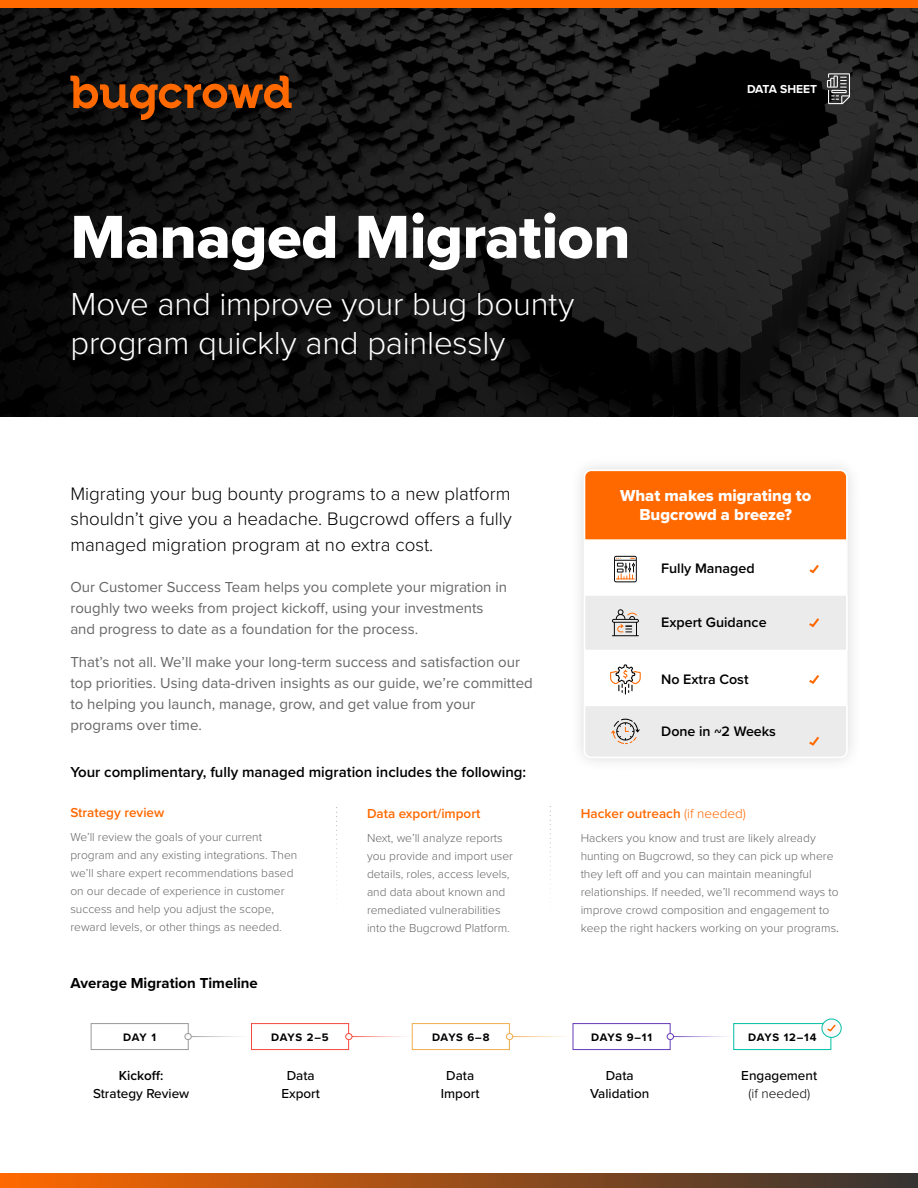
<style>
.page{position:relative;width:918px;height:1188px;background:#fff}
.page>*{position:absolute;margin:0;border:0;box-sizing:border-box;transform-origin:0 0}
.t1{font:63px "Proxima Nova Extrabld";letter-spacing:-.01em;color:#fff}
.t2{font:300 33px/39px "Proxima Nova";letter-spacing:-.005em;color:#fff}
.t3{font:300 18.75px/25.5px "Proxima Nova";color:#000;text-align:justify}
.t4{font:16.5px/19.5px "Proxima Nova Extrabld";color:#fff;text-align:center}
.t5{font:15px/21px "Proxima Nova";color:#666}
.t6{font:600 15px "Proxima Nova";color:#000}
.t7{font:700 15px "Proxima Nova";color:#000}
.t8{font:600 14.25px "Proxima Nova";color:#000}
.t9{font:500 13.5px/18px "Proxima Nova";color:#000;text-align:center}
.t10{font:600 13.5px "Proxima Nova";color:#ff6900}
.t11{font:300 13.5px "Proxima Nova";color:#000}
.t12{font:600 13.5px "Proxima Nova";color:#000}
.t13{font:300 12px/18px "Proxima Nova";color:#666}
.t14{font:700 12px "Proxima Nova";color:#fff}
.t15{font:700 11.25px "Proxima Nova";letter-spacing:.04em;color:#000}
.s1{font-weight:300}
.s2{font-weight:400}
</style>
<div class="page">
<svg style="left:0;top:8px;width:918px;height:408px;background:#151515"></svg>
<img style="left:917px;top:0;width:1px;height:370px">
<div style="left:0;top:0;width:918px;height:8px;background:#ff6900"></div>
<svg style="left:0;top:1173px;width:918px;height:15px;background:#9a4e19"></svg>
<svg style="left:70px;top:76px;width:222px;height:44px;background:#5d2d0c"></svg>
<div style="left:568px;top:455px;width:295px;height:318px;background:#fafafa"></div>
<div style="left:585px;top:470px;width:262px;height:287px;background:#fff;border-radius:7px"></div>
<div style="left:585px;top:471px;width:262px;height:69px;background:#ff6900"></div>
<svg style="left:827px;top:73px;width:23px;height:31px"></svg>
<svg style="left:336px;top:811px;width:1px;height:88px"></svg>
<svg style="left:550px;top:810px;width:1px;height:88px"></svg>
<div style="left:91px;top:1023px;width:98px;height:27px;border:1px solid #999"></div>
<hr style="left:188px;top:1036px;width:66px;height:1px;background:#999">
<svg style="left:185px;top:1034px;width:6px;height:6px"></svg>
<div style="left:185px;top:1033px;width:7px;height:7px;border:1px solid #999;border-radius:50%"></div>
<div style="left:251px;top:1023px;width:98px;height:27px;border:1px solid #f44a3d"></div>
<hr style="left:349px;top:1036px;width:66px;height:1px;background:#f44a3d">
<svg style="left:346px;top:1034px;width:6px;height:6px"></svg>
<div style="left:345px;top:1033px;width:7px;height:7px;border:1px solid #f44a3d;border-radius:50%"></div>
<div style="left:412px;top:1023px;width:98px;height:27px;border:1px solid #f0ad4e"></div>
<hr style="left:510px;top:1036px;width:66px;height:1px;background:#f0ad4e">
<div style="left:506px;top:1034px;width:7px;height:6px;background:#fafafa;border-radius:50%"></div>
<div style="left:506px;top:1033px;width:7px;height:7px;border:1px solid #f0ad4e;border-radius:50%"></div>
<div style="left:573px;top:1023px;width:98px;height:27px;border:1px solid #673ab7"></div>
<hr style="left:670px;top:1036px;width:66px;height:1px;background:#673ab7">
<div style="left:667px;top:1034px;width:7px;height:6px;background:#fafafa;border-radius:50%"></div>
<div style="left:667px;top:1033px;width:7px;height:7px;border:1px solid #673ab7;border-radius:50%"></div>
<div style="left:733px;top:1023px;width:98px;height:27px;border:1px solid #00bfa5"></div>
<svg style="left:822px;top:1019px;width:19px;height:18px"></svg>
<div style="left:822px;top:1019px;width:20px;height:19px;border:1px solid #00bfa5;border-radius:50%"></div>
<svg style="left:826px;top:1023px;width:11px;height:10px"></svg>
<svg style="left:614px;top:556px;width:23px;height:26px"></svg>
<svg style="left:809px;top:564px;width:10px;height:10px"></svg>
<div style="left:584px;top:594px;width:264px;height:57px;background:#ebebeb;border:2px solid #fff"></div>
<svg style="left:612px;top:609px;width:27px;height:27px"></svg>
<svg style="left:809px;top:618px;width:11px;height:10px"></svg>
<svg style="left:610px;top:664px;width:31px;height:31px"></svg>
<svg style="left:809px;top:675px;width:11px;height:9px"></svg>
<div style="left:585px;top:706px;width:261px;height:51px;background:#ebebeb"></div>
<h1 class="t1" style="left:70px;top:190px;width:562px">Managed Migration</h1>
<h2 class="t2" style="left:70px;top:283px;width:505px">Move and improve your bug bounty program quickly and painlessly</h2>
<p class="t14" style="left:747px;top:82px;width:72px">DATA SHEET</p>
<h3 class="t3" style="left:70px;top:480px;width:443px">Migrating your bug bounty programs to a new platform shouldn’t give you a headache. Bugcrowd offers a fully managed migration program at no extra cost.</h3>
<p class="t5" style="left:70px;top:576px;width:438px">Our Customer Success Team helps you complete your migration in roughly two weeks from project kickoff, using your investments and progress to date as a foundation for the process.</p>
<p class="t5" style="left:70px;top:652px;width:464px">That’s not all. We’ll make your long-term success and satisfaction our top priorities. Using data-driven insights as our guide, we’re committed to helping you launch, manage, grow, and get value from your programs over time.</p>
<p class="t6" style="left:70px;top:761px;width:457px">Your complimentary, fully managed migration includes the following:</p>
<p class="t10" style="left:70px;top:802px;width:95px">Strategy review</p>
<p class="t13" style="left:70px;top:828px;width:228px">We’ll review the goals of your current program and any existing integrations. Then we’ll share expert recommendations based on our decade of experience in customer success and help you adjust the scope, reward levels, or other things as needed.</p>
<p class="t7" style="left:70px;top:974px;width:189px">Average Migration Timeline</p>
<p class="t10" style="left:367px;top:803px;width:115px">Data export/import</p>
<p class="t13" style="left:367px;top:829px;width:148px">Next, we’ll analyze reports you provide and import user details, roles, access levels, and data about known and remediated vulnerabilities into the Bugcrowd Platform.</p>
<h3 class="t4" style="left:620px;top:485px;width:193px">What makes migrating to<br>Bugcrowd a breeze?</h3>
<p class="t8" style="left:661px;top:558px;width:95px">Fully Managed</p>
<p class="t8" style="left:661px;top:612px;width:107px">Expert Guidance</p>
<p class="t8" style="left:661px;top:668px;width:89px">No Extra Cost</p>
<p class="t8" style="left:661px;top:720px;width:116px">Done in ~2 Weeks</p>
<p class="t10" style="left:581px;top:803px;width:167px">Hacker outreach <span class="s1">(if needed)</span></p>
<p class="t13" style="left:581px;top:829px;width:260px">Hackers you know and trust are likely already hunting on Bugcrowd, so they can pick up where they left off and you can maintain meaningful relationships. If needed, we’ll recommend ways to improve crowd composition and engagement to keep the right hackers working on your programs<span class="s2">.</span></p>
<p class="t15" style="left:123px;top:1031px;width:34px">DAY 1</p>
<p class="t15" style="left:271px;top:1031px;width:59px">DAYS 2–5</p>
<p class="t15" style="left:432px;top:1031px;width:59px">DAYS 6–8</p>
<p class="t15" style="left:591px;top:1031px;width:62px">DAYS 9–11</p>
<p class="t15" style="left:748px;top:1031px;width:70px">DAYS 12–14</p>
<p class="t12" style="left:119px;top:1065px;width:46px">Kickoff:</p>
<p class="t9" style="left:93px;top:1084px;width:98px">Strategy Review</p>
<p class="t9" style="left:281px;top:1066px;width:40px">Data<br>Export</p>
<p class="t9" style="left:441px;top:1066px;width:40px">Data<br>Import</p>
<p class="t9" style="left:590px;top:1066px;width:61px">Data<br>Validation</p>
<p class="t9" style="left:741px;top:1066px;width:77px">Engagement</p>
<p class="t11" style="left:748px;top:1083px;width:63px">(if needed)</p>
</div>
